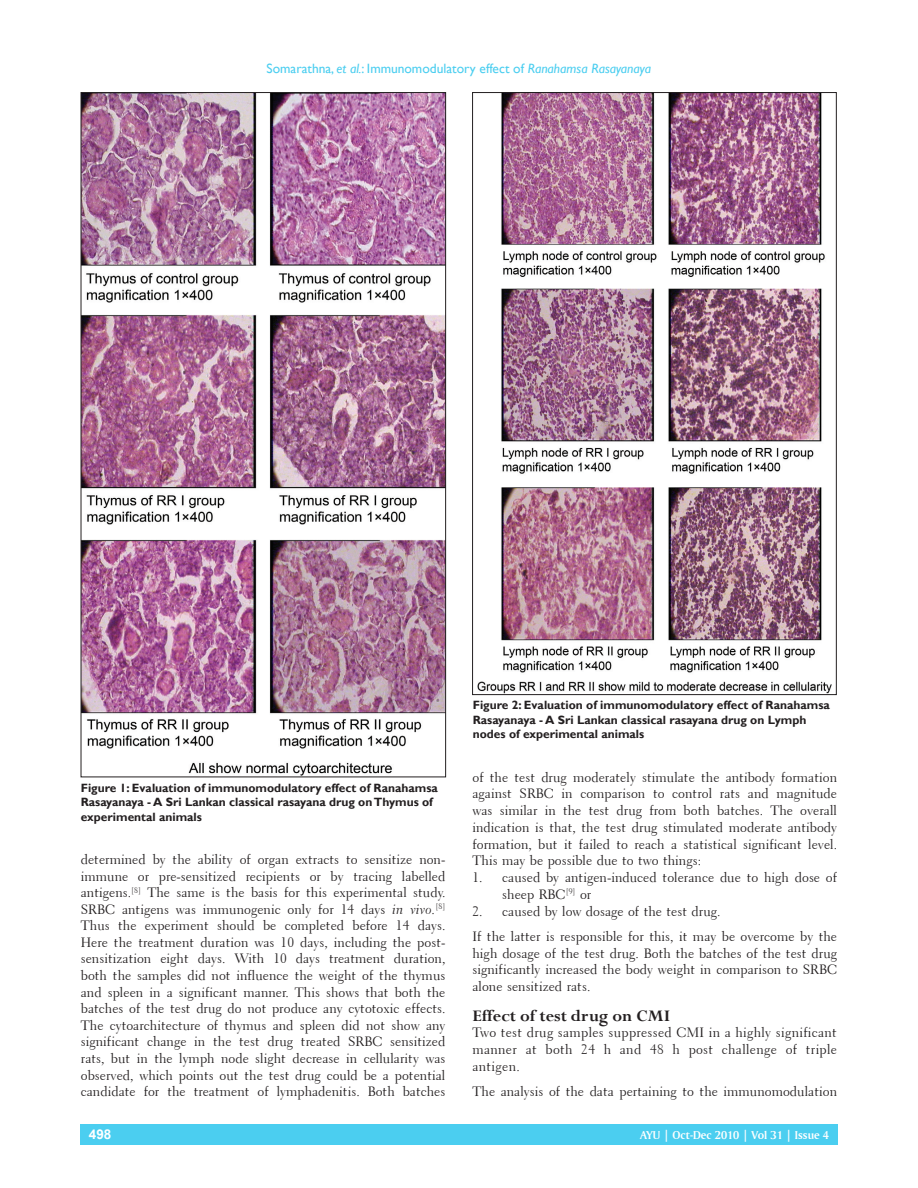
<style>
.page{position:relative;width:918px;height:1188px;background:#fff}
.page>*{position:absolute;margin:0;border:0;box-sizing:border-box;transform-origin:0 0}
.t1{font:700 18px "Perpetua";color:#231f20}
.TX{font:13.5px/16.6px "Transitional 521 BT Roman A";color:#231f20;text-align:justify}
.Text_ind{font:13.5px/16.8px "Transitional 521 BT Roman A";color:#231f20}
.t2{font:13.5px "Gill Sans";color:#4bcef0}
.t3{font:700 13.5px "Arial";color:#fff}
.FGC{font:700 12px/14.4px "Gill Sans";color:#231f20}
.t4{font:12px "Amerigo BT Bold A";color:#fff}
.s1{font-style:italic}
.s2{font-family:"Transitional 521 BT Cursive A"}
</style>
<div class="page">
<div style="left:80px;top:1124px;width:758px;height:21px;background:#4bcef0"></div>
<img style="left:83px;top:94px;width:361px;height:681px">
<img style="left:478px;top:94px;width:354px;height:599px">
<p class="t2" style="left:267px;top:61px;width:386px">Somarathna, <span class="s1">et al.</span>: Immunomodulatory effect of <span class="s1">Ranahamsa Rasayanaya</span></p>
<p class="FGC" style="left:81px;top:781px;width:359px">Figure 1: Evaluation of immunomodulatory effect of Ranahamsa<br>Rasayanaya - A Sri Lankan classical rasayana drug on Thymus of experimental animals</p>
<p class="TX" style="left:81px;top:851px;width:366px">determined by the ability of organ extracts to sensitize non&shy;immune or pre-sensitized recipients or by tracing labelled antigens.<sup>[8]</sup> The same is the basis for this experimental study.<br>SRBC antigens was immunogenic only for 14 days <span class="s2">in vivo</span>.<sup>[8] </sup>Thus the experiment should be completed before 14 days.<br>Here the treatment duration was 10 days, including the post&shy;sensitization eight days. With 10 days treatment duration, both the samples did not influence the weight of the thymus and spleen in a significant manner. This shows that both the batches of the test drug do not produce any cytotoxic effects.<br>The cytoarchitecture of thymus and spleen did not show any significant change in the test drug treated SRBC sensitized rats, but in the lymph node slight decrease in cellularity was observed, which points out the test drug could be a potential candidate for the treatment of lymphadenitis. Both batches</p>
<p class="FGC" style="left:473px;top:699px;width:359px">Figure 2: Evaluation of immunomodulatory effect of Ranahamsa<br>Rasayanaya - A Sri Lankan classical rasayana drug on Lymph nodes of experimental animals</p>
<p class="TX" style="left:472px;top:769px;width:366px">of the test drug moderately stimulate the antibody formation against SRBC in comparison to control rats and magnitude was similar in the test drug from both batches. The overall indication is that, the test drug stimulated moderate antibody formation, but it failed to reach a statistical significant level.<br>This may be possible due to two things:</p>
<p class="Text_ind" style="left:502px;top:869px;width:336px;text-indent:-30px">1. caused by antigen-induced tolerance due to high dose of sheep RBC<sup>[9]</sup> or</p>
<p class="Text_ind" style="left:472px;top:903px;width:250px">2. caused by low dosage of the test drug.</p>
<p class="TX" style="left:472px;top:928px;width:366px">If the latter is responsible for this, it may be overcome by the high dosage of the test drug. Both the batches of the test drug significantly increased the body weight in comparison to SRBC alone sensitized rats.</p>
<h2 class="t1" style="left:472px;top:1004px;width:199px">Effect of test drug on CMI</h2>
<p class="TX" style="left:472px;top:1025px;width:366px">Two test drug samples suppressed CMI in a highly significant manner at both 24 h and 48 h post challenge of triple antigen.</p>
<p class="TX" style="left:472px;top:1083px;width:366px">The analysis of the data pertaining to the immunomodulation</p>
<p class="t3" style="left:89px;top:1126px;width:24px">498</p>
<p class="t4" style="left:640px;top:1128px;width:191px">AYU | Oct-Dec 2010 | Vol 31 | Issue 4</p>
</div>
